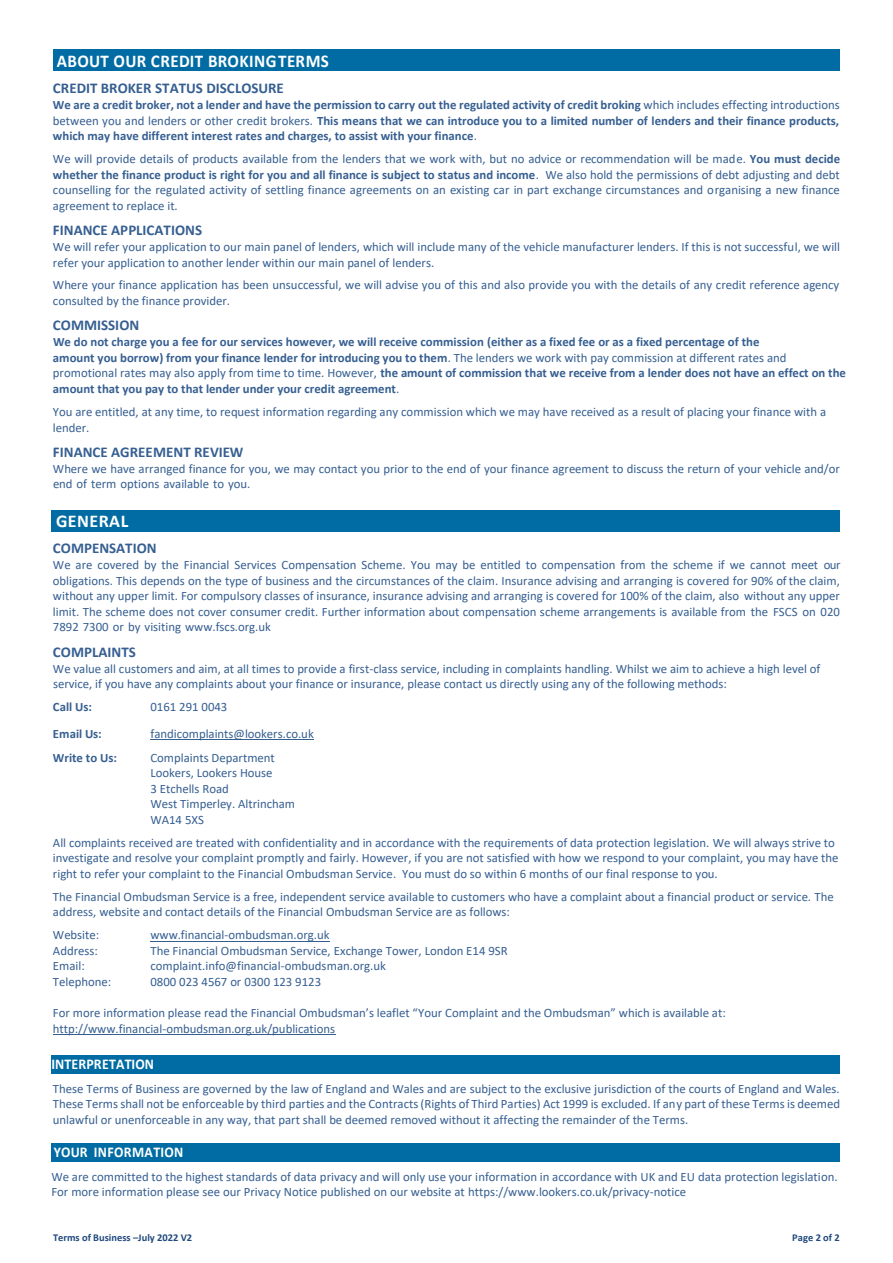
<style>
.page{position:relative;width:893px;height:1263px;background:#fff}
.page>*{position:absolute;margin:0;border:0;box-sizing:border-box;transform-origin:0 0}
.t1{font:700 18px "Calibri";letter-spacing:.02em;color:#fff;scale:.94 1}
.t2{font:700 18px "Calibri";letter-spacing:.02em;color:#fff}
.t3{font:700 15px "Calibri";color:#365f91}
.t4{font:700 15px "Calibri";letter-spacing:.015em;color:#fff;scale:.93 1}
.t5{font:12.75px/15.6px "Calibri";color:#365f91}
.t6{font:700 12.75px/15.6px "Calibri";color:#365f91;text-align:justify}
.t7{font:700 10.5px "Calibri";color:#1f497d}
.s1{font-weight:400}
.s2{font-weight:700}
</style>
<div class="page">
<div style="left:53px;top:49px;width:787px;height:22px;background:#006ca3"></div>
<div style="left:51px;top:510px;width:789px;height:22px;background:#006ca3"></div>
<hr style="left:150px;top:739px;width:164px;height:1px;background:#365f91">
<hr style="left:150px;top:941px;width:180px;height:1px;background:#365f91">
<hr style="left:53px;top:1034px;width:282px;height:1px;background:#365f91">
<div style="left:51px;top:1055px;width:789px;height:18px;background:#006ca3"></div>
<div style="left:51px;top:1143px;width:789px;height:18px;background:#006ca3"></div>
<p class="t1" style="left:57px;top:48px;width:291px">ABOUT OUR CREDIT BROKINGTERMS</p>
<p class="t3" style="left:53px;top:77px;width:232px">CREDIT BROKER STATUS DISCLOSURE</p>
<p class="t6" style="left:53px;top:97px;width:788px">We are a credit broker, not a lender and have the permission to carry out the regulated activity of credit broking <span class="s1">which includes effecting introductions between you and lenders or other credit brokers.</span> This means that we can introduce you to a limited number of lenders and their finance products, which may have different interest rates and charges, to assist with your finance<span class="s1">.</span></p>
<p class="t5" style="left:53px;top:151px;width:789px;text-align:justify">We will provide details of products available from the lenders that we work with, but no advice or recommendation will be made. <span class="s2">You must decide whether the finance product is right for you and all finance is subject to status and income</span>. We also hold the permissions of debt adjusting and debt counselling for the regulated activity of settling finance agreements on an existing car in part exchange circumstances and organising a new finance agreement to replace it.</p>
<p class="t3" style="left:53px;top:219px;width:151px">FINANCE APPLICATIONS</p>
<p class="t5" style="left:53px;top:239px;width:788px">We will refer your application to our main panel of lenders, which will include many of the vehicle manufacturer lenders. If this is not successful, we will refer your application to another lender within our main panel of lenders.</p>
<p class="t5" style="left:53px;top:277px;width:788px">Where your finance application has been unsuccessful, we will advise you of this and also provide you with the details of any credit reference agency consulted by the finance provider.</p>
<p class="t3" style="left:53px;top:315px;width:88px">COMMISSION</p>
<p class="t6" style="left:53px;top:334px;width:794px;text-align:left">We do not charge you a fee for our services however, we will receive commission (either as a fixed fee or as a fixed percentage of the<br>amount you borrow) from your finance lender for introducing you to them<span class="s1">. The lenders we work with pay commission at different rates and promotional rates may also apply from time to time. However,</span> the amount of commission that we receive from a lender does not have an effect on the amount that you pay to that lender under your credit agreement<span class="s1">.</span></p>
<p class="t5" style="left:53px;top:403px;width:775px">You are entitled, at any time, to request information regarding any commission which we may have received as a result of placing your finance with a lender.</p>
<p class="t3" style="left:53px;top:441px;width:192px">FINANCE AGREEMENT REVIEW</p>
<p class="t5" style="left:53px;top:460px;width:788px">Where we have arranged finance for you, we may contact you prior to the end of your finance agreement to discuss the return of your vehicle and/or end of term options available to you.</p>
<p class="t2" style="left:56px;top:508px;width:74px">GENERAL</p>
<p class="t3" style="left:53px;top:538px;width:105px">COMPENSATION</p>
<p class="t5" style="left:53px;top:557px;width:789px;text-align:justify">We are covered by the Financial Services Compensation Scheme. You may be entitled to compensation from the scheme if we cannot meet our obligations. This depends on the type of business and the circumstances of the claim. Insurance advising and arranging is covered for 90% of the claim, without any upper limit. For compulsory classes of insurance, insurance advising and arranging is covered for 100% of the claim, also without any upper limit. The scheme does not cover consumer credit. Further information about compensation scheme arrangements is available from the FSCS on 020<br>7892 7300 or by visiting www.fscs.org.uk</p>
<p class="t3" style="left:53px;top:641px;width:84px">COMPLAINTS</p>
<p class="t5" style="left:53px;top:660px;width:769px">We value all customers and aim, at all times to provide a first-class service, including in complaints handling. Whilst we aim to achieve a high level of service, if you have any complaints about your finance or insurance, please contact us directly using any of the following methods:</p>
<p class="t6" style="left:53px;top:699px;width:40px">Call Us:</p>
<p class="t5" style="left:150px;top:699px;width:79px">0161 291 0043</p>
<p class="t6" style="left:53px;top:725px;width:50px">Email Us:</p>
<p class="t5" style="left:150px;top:725px;width:165px">fandicomplaints@lookers.co.uk</p>
<p class="t6" style="left:53px;top:749px;width:65px">Write to Us:</p>
<p class="t5" style="left:150px;top:749px;width:146px">Complaints Department<br>Lookers, Lookers House<br>3 Etchells Road<br>West Timperley. Altrincham<br>WA14 5XS</p>
<p class="t5" style="left:53px;top:834px;width:787px">All complaints received are treated with confidentiality and in accordance with the requirements of data protection legislation. We will always strive to investigate and resolve your complaint promptly and fairly. However, if you are not satisfied with how we respond to your complaint, you may have the right to refer your complaint to the Financial Ombudsman Service. You must do so within 6 months of our final response to you.</p>
<p class="t5" style="left:53px;top:889px;width:782px">The Financial Ombudsman Service is a free, independent service available to customers who have a complaint about a financial product or service. The address, website and contact details of the Financial Ombudsman Service are as follows:</p>
<p class="t5" style="left:53px;top:927px;width:48px">Website:</p>
<p class="t5" style="left:150px;top:927px;width:181px">www.financial-ombudsman.org.uk</p>
<p class="t5" style="left:53px;top:942px;width:46px">Address:</p>
<p class="t5" style="left:150px;top:942px;width:359px">The Financial Ombudsman Service, Exchange Tower, London E14 9SR</p>
<p class="t5" style="left:53px;top:958px;width:33px">Email:</p>
<p class="t5" style="left:150px;top:958px;width:237px">complaint.info@financial-ombudsman.org.uk</p>
<p class="t5" style="left:53px;top:974px;width:60px">Telephone:</p>
<p class="t5" style="left:150px;top:974px;width:172px">0800 023 4567 or 0300 123 9123</p>
<p class="t5" style="left:53px;top:1005px;width:674px">For more information please read the Financial Ombudsman’s leaflet “Your Complaint and the Ombudsman” which is available at: http://www.financial-ombudsman.org.uk/publications</p>
<p class="t4" style="left:51px;top:1054px;width:112px">INTERPRETATION</p>
<p class="t5" style="left:53px;top:1080px;width:789px;text-align:justify">These Terms of Business are governed by the law of England and Wales and are subject to the exclusive jurisdiction of the courts of England and Wales.<br>These Terms shall not be enforceable by third parties and the Contracts (Rights of Third Parties) Act 1999 is excluded. If any part of these Terms is deemed unlawful or unenforceable in any way, that part shall be deemed removed without it affecting the remainder of the Terms.</p>
<p class="t4" style="left:54px;top:1142px;width:141px">YOUR INFORMATION</p>
<p class="t5" style="left:51px;top:1168px;width:788px">We are committed to the highest standards of data privacy and will only use your information in accordance with UK and EU data protection legislation.<br>For more information please see our Privacy Notice published on our website at https://www.lookers.co.uk/privacy-notice</p>
<p class="t7" style="left:53px;top:1230px;width:141px">Terms of Business –July 2022 V2</p>
<p class="t7" style="left:792px;top:1230px;width:49px">Page 2 of 2</p>
</div>
